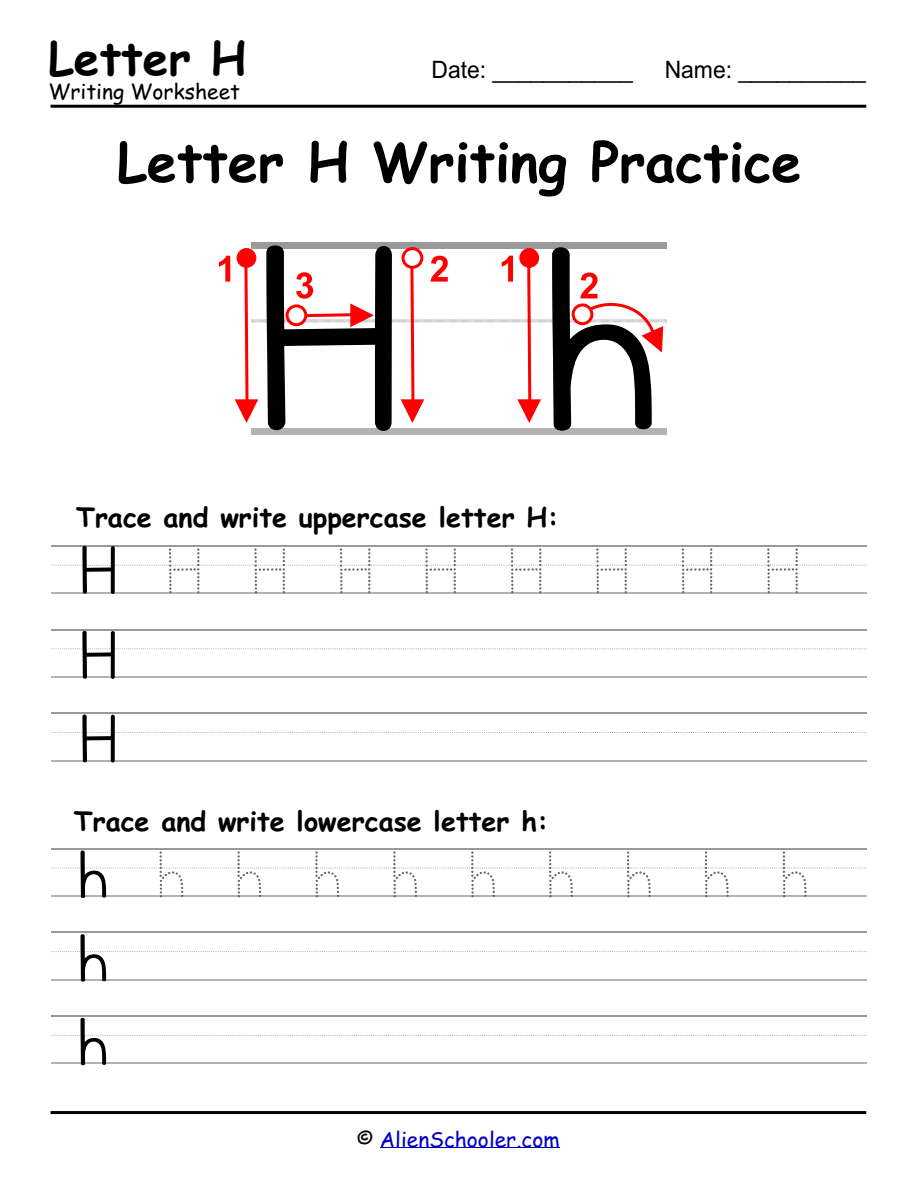
<style>
.page{position:relative;width:918px;height:1188px;background:#fff}
.page>*{position:absolute;margin:0;border:0;box-sizing:border-box;transform-origin:0 0}
.t1{font:700 54px "Comic Sans MS";color:#000}
.t2{font:700 46.05px "Comic Sans MS";color:#000}
.t3{font:700 27px "Comic Sans MS";color:#000}
.t4{font:24px "Arial";color:#000;scale:.95 1}
.t5{font:21px "Comic Sans MS";color:#0000c4}
.t6{font:21px "Comic Sans MS";color:#000}
.s1{color:#000}
</style>
<div class="page">
<hr style="left:51px;top:105px;width:815px;height:3px;background:#000">
<hr style="left:51px;top:1111px;width:815px;height:3px;background:#000">
<hr style="left:51px;top:545px;width:816px;height:2px;background:#999">
<svg style="left:51px;top:546px;width:816px;height:48px"></svg>
<hr style="left:51px;top:629px;width:816px;height:1px;background:#999">
<svg style="left:51px;top:631px;width:816px;height:48px"></svg>
<hr style="left:51px;top:712px;width:816px;height:2px;background:#999">
<svg style="left:51px;top:715px;width:816px;height:48px"></svg>
<hr style="left:51px;top:848px;width:816px;height:2px;background:#999">
<svg style="left:51px;top:851px;width:816px;height:47px"></svg>
<hr style="left:51px;top:931px;width:816px;height:2px;background:#999">
<svg style="left:51px;top:934px;width:816px;height:48px"></svg>
<hr style="left:51px;top:1015px;width:816px;height:2px;background:#999">
<svg style="left:51px;top:1018px;width:816px;height:47px"></svg>
<hr style="left:380px;top:1147px;width:180px;height:1px;background:#0000c4">
<div style="left:251px;top:242px;width:416px;height:6px;background:#999"></div>
<div style="left:251px;top:428px;width:416px;height:7px;background:#b3b3b3"></div>
<svg style="left:219px;top:247px;width:448px;height:179px"></svg>
<h2 class="t2" style="left:49px;top:39px;width:199px">Letter H</h2>
<p class="t6" style="left:49px;top:82px;width:193px">Writing Worksheet</p>
<p class="t4" style="left:432px;top:60px;width:213px">Date: ___________</p>
<p class="t4" style="left:665px;top:60px;width:213px">Name: __________</p>
<h1 class="t1" style="left:117px;top:138px;width:686px">Letter H Writing Practice</h1>
<p class="t3" style="left:76px;top:505px;width:484px">Trace and write uppercase letter H:</p>
<p class="t3" style="left:74px;top:809px;width:476px">Trace and write lowercase letter h:</p>
<p class="t5" style="left:357px;top:1130px;width:204px"><span class="s1">©</span> AlienSchooler.com</p>
</div>
